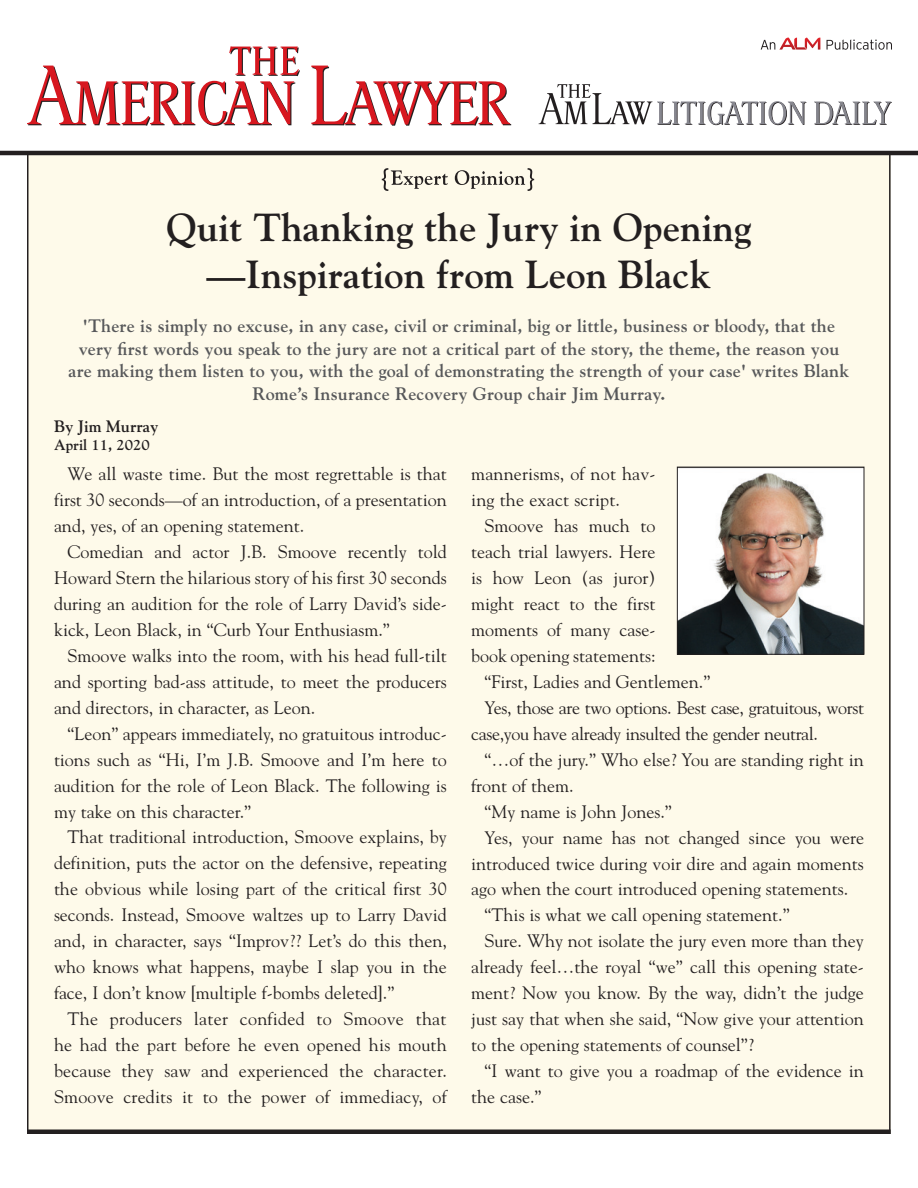
<style>
.page{position:relative;width:918px;height:1188px;background:#fff}
.page>*{position:absolute;margin:0;border:0;box-sizing:border-box;transform-origin:0 0}
.t1{font:700 39px/46.8px "Goudy Std";color:#231f20;text-align:center}
.t2{font:18px/26px "Goudy Std";color:#231f20;text-align:justify}
.t3{font:700 18px/22.5px "Goudy Std";letter-spacing:.01em;color:#57585a;text-align:center}
.t4{font:18px "Goudy Std";letter-spacing:-.02em;color:#231f20}
.t5{font:700 16.5px "Goudy Std";color:#231f20}
.t6{font:700 15px "Goudy Std";color:#231f20}
</style>
<div class="page">
<div style="left:27px;top:156px;width:864px;height:978px;background:#fefaea"></div>
<hr style="left:0;top:151px;width:918px;height:4px;background:#231f20">
<hr style="left:27px;top:1130px;width:864px;height:4px;background:#231f20">
<hr style="left:27px;top:154px;width:1px;height:980px;background:#231f20">
<hr style="left:889px;top:154px;width:2px;height:980px;background:#231f20">
<svg style="left:311px;top:66px;width:200px;height:60px"></svg>
<svg style="left:27px;top:46px;width:273px;height:80px"></svg>
<svg style="left:827px;top:39px;width:65px;height:11px"></svg>
<svg style="left:761px;top:38px;width:59px;height:12px"></svg>
<svg style="left:814px;top:102px;width:78px;height:23px"></svg>
<svg style="left:539px;top:84px;width:267px;height:41px"></svg>
<svg style="left:382px;top:168px;width:152px;height:23px"></svg>
<img style="left:679px;top:469px;width:183px;height:183px">
<div style="left:677px;top:467px;width:187px;height:187px;border:1px solid #231f20"></div>
<h1 class="t1" style="left:166px;top:204px;width:587px">Quit Thanking the Jury in Opening —Inspiration from Leon Black</h1>
<p class="t3" style="left:69px;top:315px;width:783px">'There is simply no excuse, in any case, civil or criminal, big or little, business or bloody, that the very first words you speak to the jury are not a critical part of the story, the theme, the reason you are making them listen to you, with the goal of demonstrating the strength of your case' writes Blank Rome’s Insurance Recovery Group chair Jim Murray.</p>
<p class="t5" style="left:54px;top:416px;width:106px">By Jim Murray</p>
<p class="t6" style="left:54px;top:436px;width:97px">April 11, 2020</p>
<p class="t2" style="left:54px;top:460px;width:394px;text-indent:14px">We all waste time. But the most regrettable is that first 30 seconds—of an introduction, of a presentation and, yes, of an opening statement.</p>
<p class="t2" style="left:54px;top:538px;width:394px;text-indent:14px">Comedian and actor J.B. Smoove recently told Howard Stern the hilarious story of his first 30 seconds during an audition for the role of Larry David’s side&shy;kick, Leon Black, in “Curb Your Enthusiasm.”</p>
<p class="t2" style="left:54px;top:642px;width:394px;text-indent:14px">Smoove walks into the room, with his head full-tilt and sporting bad-ass attitude, to meet the producers and directors, in character, as Leon.</p>
<p class="t2" style="left:54px;top:720px;width:394px;text-indent:14px">“Leon” appears immediately, no gratuitous introduc&shy;tions such as “Hi, I’m J.B. Smoove and I’m here to audition for the role of Leon Black. The following is my take on this character.”</p>
<p class="t2" style="left:54px;top:824px;width:394px;text-indent:14px">That traditional introduction, Smoove explains, by definition, puts the actor on the defensive, repeating the obvious while losing part of the critical first 30 seconds. Instead, Smoove waltzes up to Larry David and, in character, says “Improv?? Let’s do this then, who knows what happens, maybe I slap you in the face, I don’t know [multiple f-bombs deleted].”</p>
<p class="t2" style="left:54px;top:1006px;width:394px;text-indent:14px">The producers later confided to Smoove that he had the part before he even opened his mouth because they saw and experienced the character.<br>Smoove credits it to the power of immediacy, of</p>
<p class="t2" style="left:471px;top:460px;width:186px">mannerisms, of not hav&shy;ing the exact script.</p>
<p class="t2" style="left:485px;top:512px;width:172px">Smoove has much to</p>
<p class="t2" style="left:471px;top:538px;width:186px">teach trial lawyers. Here</p>
<p class="t2" style="left:471px;top:564px;width:186px">is how Leon (as juror)</p>
<p class="t2" style="left:471px;top:590px;width:186px">might react to the first</p>
<p class="t2" style="left:471px;top:616px;width:186px">moments of many case-</p>
<p class="t2" style="left:471px;top:642px;width:186px">book opening statements:</p>
<p class="t2" style="left:485px;top:668px;width:227px">“First, Ladies and Gentlemen.”</p>
<p class="t4" style="left:485px;top:696px;width:381px">Yes, those are two options. Best case, gratuitous, worst</p>
<p class="t4" style="left:471px;top:722px;width:348px">case,you have already insulted the gender neutral.</p>
<p class="t2" style="left:485px;top:746px;width:381px">“…of the jury.” Who else? You are standing right in</p>
<p class="t2" style="left:471px;top:772px;width:104px">front of them.</p>
<p class="t2" style="left:485px;top:798px;width:189px">“My name is John Jones.”</p>
<p class="t2" style="left:485px;top:824px;width:381px">Yes, your name has not changed since you were</p>
<p class="t2" style="left:471px;top:850px;width:394px">introduced twice during voir dire and again moments</p>
<p class="t2" style="left:471px;top:876px;width:379px">ago when the court introduced opening statements.</p>
<p class="t2" style="left:485px;top:902px;width:307px">“This is what we call opening statement.”</p>
<p class="t2" style="left:485px;top:928px;width:381px">Sure. Why not isolate the jury even more than they</p>
<p class="t2" style="left:471px;top:954px;width:394px">already feel…the royal “we” call this opening state-</p>
<p class="t2" style="left:471px;top:980px;width:394px">ment? Now you know. By the way, didn’t the judge</p>
<p class="t2" style="left:471px;top:1006px;width:394px">just say that when she said, “Now give your attention</p>
<p class="t2" style="left:471px;top:1032px;width:284px">to the opening statements of counsel”?</p>
<p class="t2" style="left:485px;top:1058px;width:381px">“I want to give you a roadmap of the evidence in</p>
<p class="t2" style="left:471px;top:1084px;width:72px">the case.”</p>
</div>
